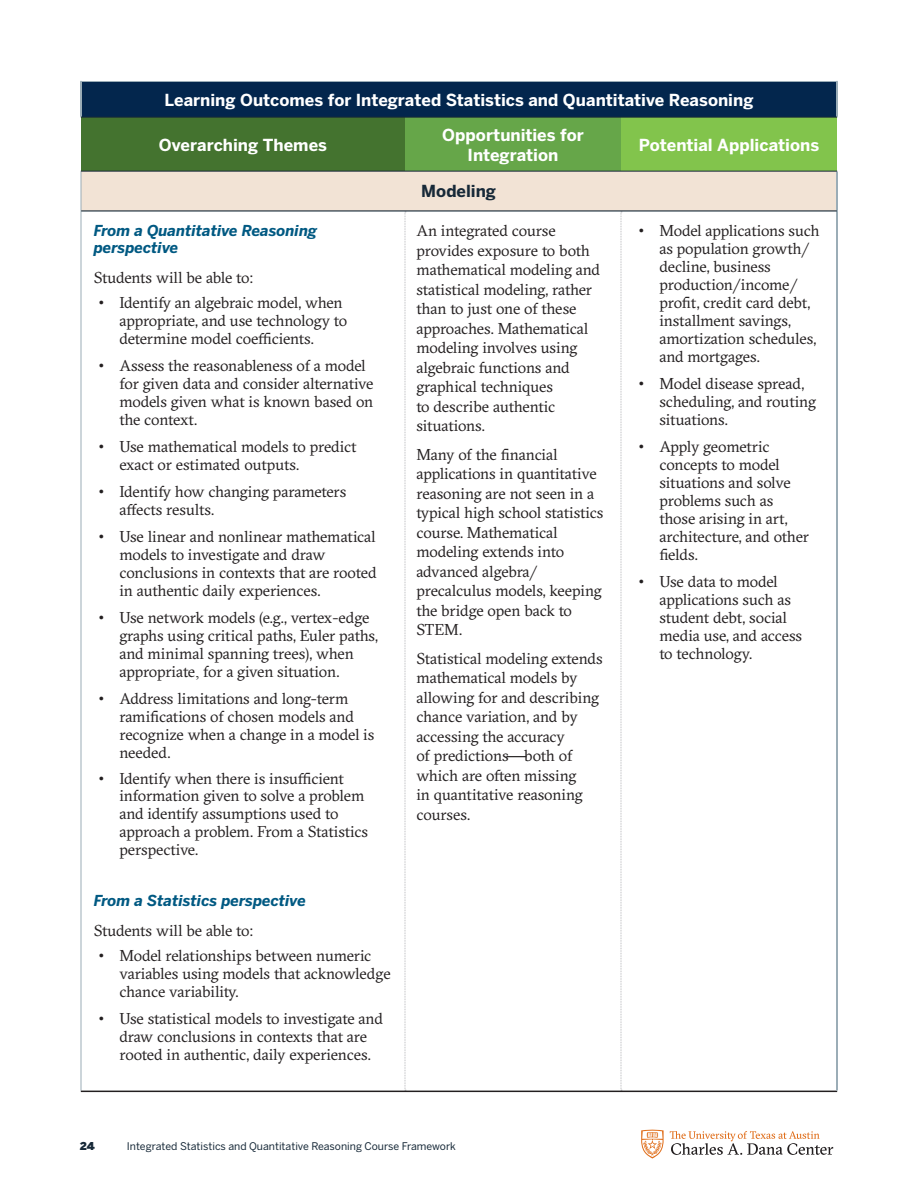
<style>
.page{position:relative;width:918px;height:1188px;background:#fff}
.page>*{position:absolute;margin:0;border:0;box-sizing:border-box;transform-origin:0 0}
.Body_Copy__GT_Sectra_Book_9_12_Black__6_{font:700 16.5px/19.8px "Benton Sans";color:#fff;text-align:center}
.table_heading{font:700 16.5px "Benton Sans";color:#172938}
.bullet_list{font:15.75px/18px "GT Sectra";letter-spacing:-.01em;color:#231f20}
.students_will_be_able_to{font:15.75px "GT Sectra";letter-spacing:-.015em;color:#231f20}
.bullet_list__subheadings{font:italic 700 15px/16.5px "Benton Sans";color:#005982}
.t1{font:13.5px "Benton Sans Black SC";color:#172938}
.t2{font:10.5px "Benton Sans";color:#172938}
.s1{font-family:"Benton Sans"}
.s2{font-family:"Times New Roman"}
</style>
<div class="page">
<svg style="left:641px;top:1130px;width:23px;height:29px"></svg>
<svg style="left:670px;top:1131px;width:163px;height:24px"></svg>
<div style="left:81px;top:117px;width:324px;height:54px;background:#44732f"></div>
<div style="left:405px;top:117px;width:216px;height:54px;background:#66a649"></div>
<div style="left:621px;top:117px;width:216px;height:54px;background:#82c44c"></div>
<div style="left:81px;top:171px;width:756px;height:40px;background:#f2e3d5"></div>
<div style="left:81px;top:81px;width:757px;height:36px;background:#03264d"></div>
<hr style="left:81px;top:172px;width:1px;height:39px;background:#9badb7">
<hr style="left:81px;top:211px;width:1px;height:880px;background:#9badb7">
<svg style="left:405px;top:212px;width:1px;height:879px"></svg>
<svg style="left:621px;top:212px;width:1px;height:879px"></svg>
<hr style="left:81px;top:1091px;width:324px;height:1px;background:#231f20">
<hr style="left:405px;top:1091px;width:216px;height:1px;background:#231f20">
<hr style="left:621px;top:1091px;width:216px;height:1px;background:#231f20">
<svg style="left:837px;top:172px;width:1px;height:918px"></svg>
<hr style="left:81px;top:117px;width:324px;height:1px;background:#172938">
<hr style="left:405px;top:117px;width:216px;height:1px;background:#172938">
<hr style="left:621px;top:117px;width:216px;height:1px;background:#172938">
<hr style="left:81px;top:171px;width:324px;height:1px;background:#172938">
<hr style="left:405px;top:171px;width:216px;height:1px;background:#172938">
<hr style="left:621px;top:171px;width:216px;height:1px;background:#172938">
<hr style="left:81px;top:210px;width:324px;height:2px;background:#172938">
<hr style="left:405px;top:210px;width:216px;height:2px;background:#172938">
<hr style="left:621px;top:210px;width:216px;height:2px;background:#172938">
<p class="Body_Copy__GT_Sectra_Book_9_12_Black__6_" style="left:165px;top:90px;width:590px">Learning Outcomes for Integrated Statistics and Quantitative Reasoning</p>
<p class="Body_Copy__GT_Sectra_Book_9_12_Black__6_" style="left:159px;top:135px;width:170px">Overarching Themes</p>
<p class="Body_Copy__GT_Sectra_Book_9_12_Black__6_" style="left:442px;top:125px;width:143px">Opportunities for<br>Integration</p>
<p class="Body_Copy__GT_Sectra_Book_9_12_Black__6_" style="left:639px;top:135px;width:182px">Potential Applications</p>
<p class="table_heading" style="left:421px;top:181px;width:77px">Modeling</p>
<p class="bullet_list__subheadings" style="left:94px;top:222px;width:225px">From a Quantitative Reasoning perspective</p>
<p class="students_will_be_able_to" style="left:94px;top:268px;width:161px">Students will be able to:</p>
<p class="bullet_list" style="left:119px;top:293px;width:229px;text-indent:-22px"><span class="s1">•</span> Identify an algebraic model, when appropriate, and use technology to determine model coefficients.</p>
<p class="bullet_list" style="left:119px;top:356px;width:256px;text-indent:-22px"><span class="s1">•</span> Assess the reasonableness of a model for given data and consider alternative models given what is known based on the context.</p>
<p class="bullet_list" style="left:119px;top:437px;width:239px;text-indent:-22px"><span class="s1">•</span> Use mathematical models to predict exact or estimated outputs.</p>
<p class="bullet_list" style="left:119px;top:482px;width:228px;text-indent:-22px"><span class="s1">•</span> Identify how changing parameters affects results.</p>
<p class="bullet_list" style="left:119px;top:527px;width:259px;text-indent:-22px"><span class="s1">•</span> Use linear and nonlinear mathematical models to investigate and draw conclusions in contexts that are rooted in authentic daily experiences.</p>
<p class="bullet_list" style="left:119px;top:608px;width:260px;text-indent:-22px"><span class="s1">•</span> Use network models (e.g., vertex-edge graphs using critical paths, Euler paths, and minimal spanning trees), when appropriate<span class="s2">,</span> for a given situation.</p>
<p class="bullet_list" style="left:119px;top:689px;width:257px;text-indent:-22px"><span class="s1">•</span> Address limitations and long-term ramifications of chosen models and recognize when a change in a model is needed.</p>
<p class="bullet_list" style="left:119px;top:770px;width:250px;text-indent:-22px"><span class="s1">•</span> Identify when there is insufficient information given to solve a problem and identify assumptions used to approach a problem. From a Statistics perspective.</p>
<p class="bullet_list__subheadings" style="left:94px;top:892px;width:214px">From a Statistics perspective</p>
<p class="students_will_be_able_to" style="left:94px;top:921px;width:161px">Students will be able to:</p>
<p class="bullet_list" style="left:119px;top:946px;width:273px;text-indent:-22px"><span class="s1">•</span> Model relationships between numeric variables using models that acknowledge chance variability.</p>
<p class="bullet_list" style="left:98px;top:1009px;width:287px;text-align:center"><span class="s1">•</span> Use statistical models to investigate and draw conclusions in contexts that are rooted in authentic, daily experiences.</p>
<p class="bullet_list" style="left:416px;top:221px;width:185px;line-height:19.5px">An integrated course provides exposure to both mathematical modeling and statistical modeling, rather than to just one of these approaches. Mathematical modeling involves using algebraic functions and graphical techniques<br>to describe authentic situations.</p>
<p class="bullet_list" style="left:416px;top:445px;width:189px;line-height:19.5px">Many of the financial applications in quantitative reasoning are not seen in a typical high school statistics course. Mathematical modeling extends into advanced algebra/ precalculus models, keeping the bridge open back to<br>STEM.</p>
<p class="bullet_list" style="left:416px;top:648px;width:188px;line-height:19.5px">Statistical modeling extends mathematical models by allowing for and describing chance variation, and by accessing the accuracy<br>of predictions—both of which are often missing<br>in quantitative reasoning courses.</p>
<p class="bullet_list" style="left:659px;top:222px;width:162px;text-indent:-22px"><span class="s1">•</span> Model applications such as population growth/ decline, business production/income/ profit, credit card debt, installment savings, amortization schedules, and mortgages.</p>
<p class="bullet_list" style="left:659px;top:375px;width:158px;text-indent:-22px"><span class="s1">•</span> Model disease spread, scheduling, and routing situations.</p>
<p class="bullet_list" style="left:659px;top:438px;width:151px;text-indent:-22px"><span class="s1">•</span> Apply geometric concepts to model situations and solve problems such as those arising in art, architecture, and other fields.</p>
<p class="bullet_list" style="left:659px;top:573px;width:144px;text-indent:-22px"><span class="s1">•</span> Use data to model applications such as student debt, social media use, and access to technology.</p>
<p class="t1" style="left:80px;top:1137px;width:16px">24</p>
<p class="t2" style="left:127px;top:1140px;width:331px">Integrated Statistics and Quantitative Reasoning Course Framework</p>
</div>
